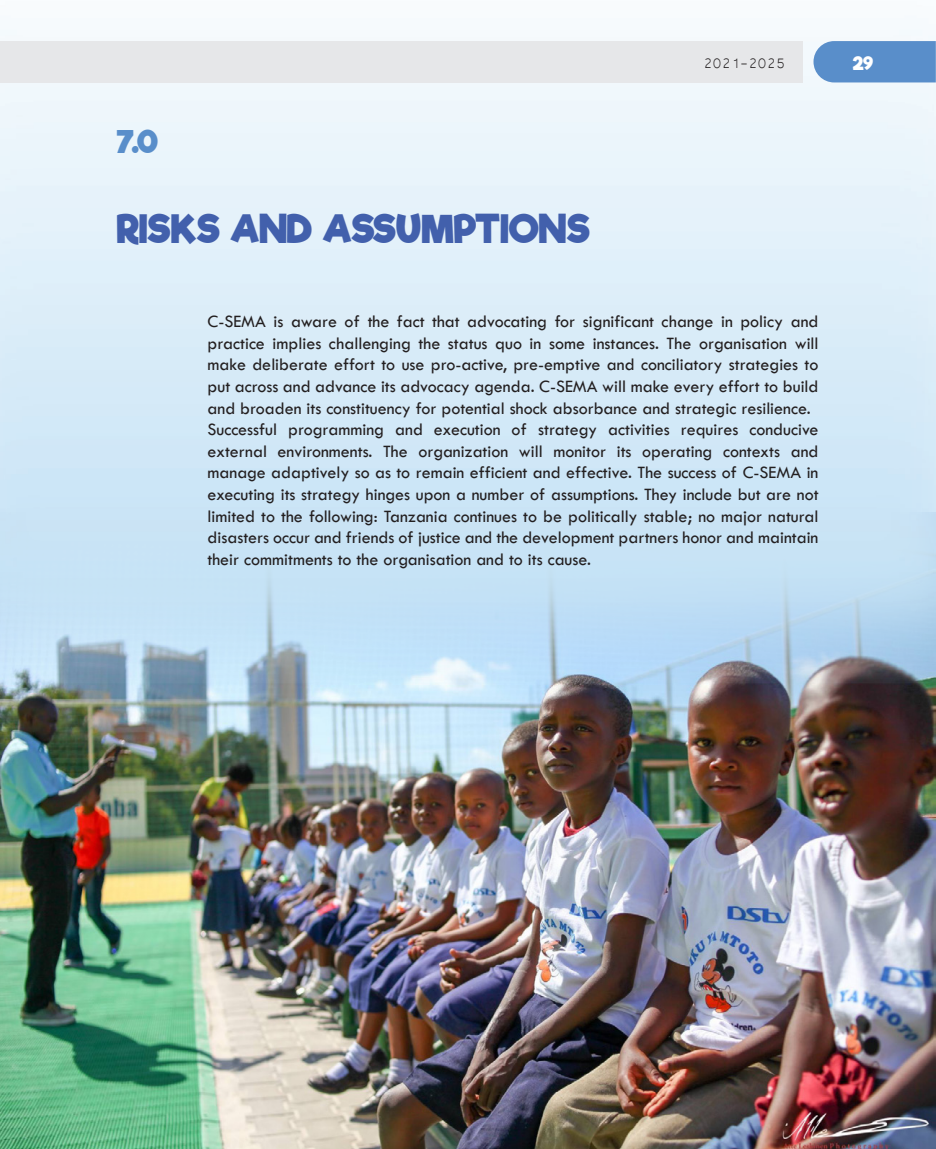
<style>
.page{position:relative;width:936px;height:1149px;background:#fff}
.page>*{position:absolute;margin:0;border:0;box-sizing:border-box;transform-origin:0 0}
.t1{font:700 37.5px "Riffic Free";color:#4260ac}
.t2{font:700 30px "Riffic Free";color:#598eca}
.t3{font:18px/21.6px "Tw Cen";color:#231f20}
.t4{font:17.7px "Microsoft Yi Baiti";color:#231f20}
.t5{font:700 17.7px "Riffic Free";color:#fff}
</style>
<div class="page">
<img style="left:0;top:683px;width:935px;height:465px">
<img style="left:0;top:30px;width:935px;height:653px">
<div style="left:0;top:41px;width:802px;height:41px;background:#e6e7e9"></div>
<div style="left:813px;top:41px;width:122px;height:41px;background:#598eca"></div>
<h2 class="t2" style="left:117px;top:124px;width:42px">7.0</h2>
<h1 class="t1" style="left:117px;top:206px;width:474px">RISKS AND ASSUMPTIONS</h1>
<p class="t4" style="left:703px;top:53px;width:83px">2021-2025</p>
<p class="t5" style="left:852px;top:53px;width:22px">29</p>
<p class="t3" style="left:207px;top:310px;width:612px">C-SEMA is aware of the fact that advocating for significant change in policy and practice implies challenging the status quo in some instances. The organisation will make deliberate effort to use pro-active, pre-emptive and conciliatory strategies to put across and advance its advocacy agenda. C-SEMA will make every effort to build and broaden its constituency for potential shock absorbance and strategic resilience.<br>Successful programming and execution of strategy activities requires conducive external environments. The organization will monitor its operating contexts and manage adaptively so as to remain efficient and effective. The success of C-SEMA in executing its strategy hinges upon a number of assumptions. They include but are not limited to the following: Tanzania continues to be politically stable; no major natural disasters occur and friends of justice and the development partners honor and maintain their commitments to the organisation and to its cause.</p>
</div>
